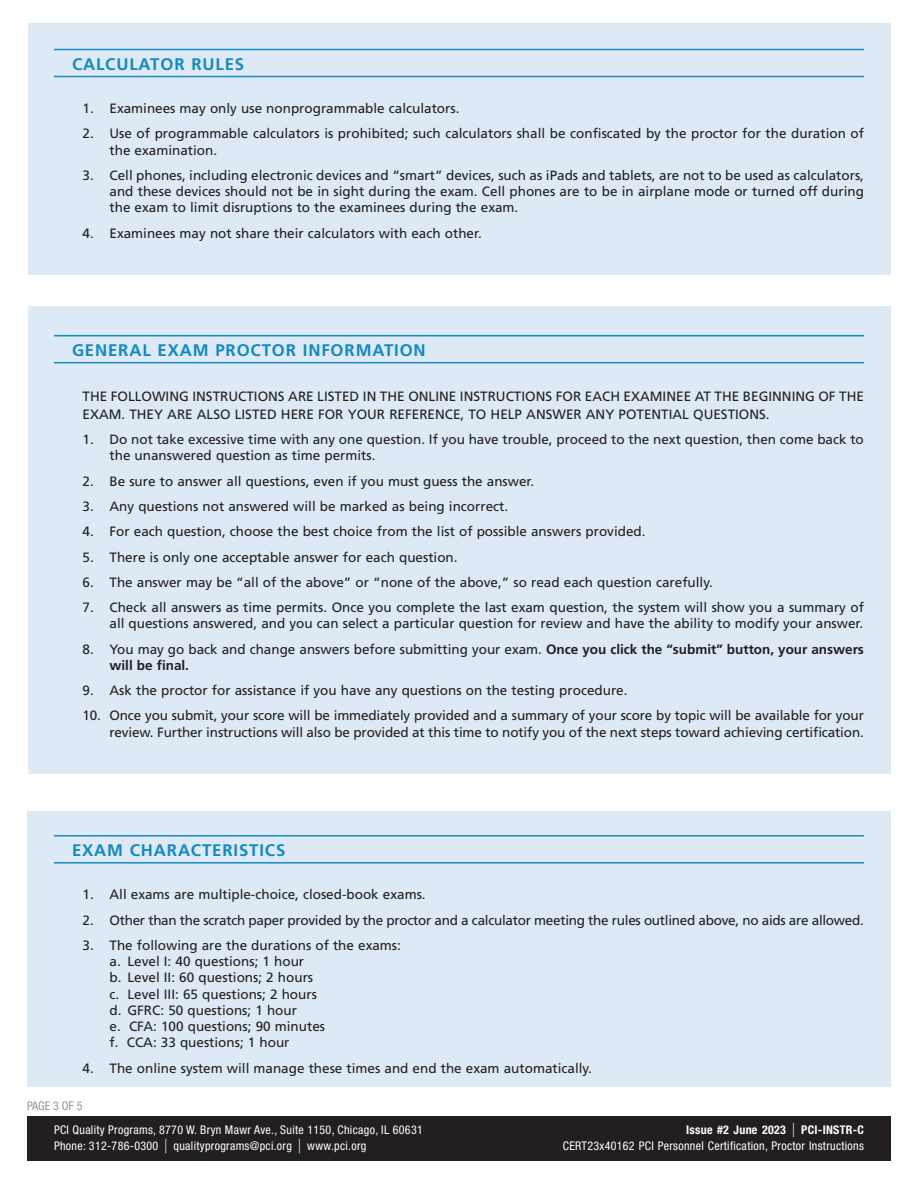
<style>
.page{position:relative;width:918px;height:1188px;background:#fff}
.page>*{position:absolute;margin:0;border:0;box-sizing:border-box;transform-origin:0 0}
.Subhead{font:700 16.8px "Frutiger LT Std";letter-spacing:.05em;color:#148abf}
.Body{font:13.5px/16.2px "Frutiger LT Std";color:#231f20}
.Body-2{font:13.5px "Frutiger LT Std";letter-spacing:-.02em;color:#231f20}
.t1{font:condensed 12px "Helvetica Neue LT Std";letter-spacing:.025em;color:#fff}
.t2{font:700 condensed 12px "Helvetica Neue LT Std";letter-spacing:.025em;color:#fff}
.t3{font:condensed 12px "Helvetica Neue LT Std";color:#939598}
.s1{font-weight:700}
.s2{font-weight:400;font-size:19.5px}
.s3{font-size:19.5px}
</style>
<div class="page">
<div style="left:28px;top:23px;width:863px;height:251px;background:#dde9f4"></div>
<div style="left:28px;top:306px;width:863px;height:468px;background:#dde9f4"></div>
<div style="left:27px;top:811px;width:864px;height:276px;background:#dde9f4"></div>
<hr style="left:54px;top:49px;width:810px;height:1px;background:#148abf">
<hr style="left:54px;top:76px;width:810px;height:1px;background:#148abf">
<hr style="left:54px;top:335px;width:810px;height:1px;background:#148abf">
<hr style="left:54px;top:362px;width:810px;height:1px;background:#148abf">
<hr style="left:54px;top:835px;width:810px;height:2px;background:#148abf">
<hr style="left:54px;top:862px;width:810px;height:2px;background:#148abf">
<div style="left:27px;top:1116px;width:864px;height:45px;background:#231f20"></div>
<p class="Subhead" style="left:72px;top:54px;width:174px">CALCULATOR RULES</p>
<p class="Body" style="left:82px;top:100px;width:378px">1. Examinees may only use nonprogrammable calculators.</p>
<p class="Body" style="left:110px;top:126px;width:756px;text-indent:-27px">2. Use of programmable calculators is prohibited; such calculators shall be confiscated by the proctor for the duration of the examination.</p>
<p class="Body" style="left:110px;top:167px;width:756px;text-align:justify;text-indent:-27px">3. Cell phones, including electronic devices and “smart” devices, such as iPads and tablets, are not to be used as calculators, and these devices should not be in sight during the exam. Cell phones are to be in airplane mode or turned off during the exam to limit disruptions to the examinees during the exam.</p>
<p class="Body" style="left:82px;top:225px;width:401px">4. Examinees may not share their calculators with each other.</p>
<p class="Subhead" style="left:72px;top:340px;width:355px">GENERAL EXAM PROCTOR INFORMATION</p>
<p class="Body" style="left:82px;top:387px;width:783px;line-height:18px">THE FOLLOWING INSTRUCTIONS ARE LISTED IN THE ONLINE INSTRUCTIONS FOR EACH EXAMINEE AT THE BEGINNING OF THE<br>EXAM. THEY ARE ALSO LISTED HERE FOR YOUR REFERENCE, TO HELP ANSWER ANY POTENTIAL QUESTIONS.</p>
<p class="Body" style="left:110px;top:431px;width:756px;text-indent:-27px">1. Do not take excessive time with any one question. If you have trouble, proceed to the next question, then come back to the unanswered question as time permits.</p>
<p class="Body" style="left:82px;top:473px;width:453px">2. Be sure to answer all questions, even if you must guess the answer.</p>
<p class="Body" style="left:82px;top:498px;width:427px">3. Any questions not answered will be marked as being incorrect.</p>
<p class="Body" style="left:82px;top:524px;width:565px">4. For each question, choose the best choice from the list of possible answers provided.</p>
<p class="Body" style="left:82px;top:549px;width:377px">5. There is only one acceptable answer for each question.</p>
<p class="Body" style="left:82px;top:574px;width:632px">6. The answer may be “all of the above” or “none of the above,” so read each question carefully.</p>
<p class="Body" style="left:82px;top:599px;width:783px;text-align:right">7. Check all answers as time permits. Once you complete the last exam question, the system will show you a summary of all questions answered, and you can select a particular question for review and have the ability to modify your answer.</p>
<p class="Body" style="left:110px;top:641px;width:756px;text-indent:-27px">8. You may go back and change answers before submitting your exam. <span class="s1">Once you click the “submit” button, your answers will be final.</span></p>
<p class="Body" style="left:82px;top:682px;width:547px">9. Ask the proctor for assistance if you have any questions on the testing procedure.</p>
<p class="Body" style="left:82px;top:708px;width:783px;text-align:right">10. Once you submit, your score will be immediately provided and a summary of your score by topic will be available for your review. Further instructions will also be provided at this time to notify you of the next steps toward achieving certification.</p>
<p class="Subhead" style="left:72px;top:840px;width:215px">EXAM CHARACTERISTICS</p>
<p class="Body" style="left:82px;top:887px;width:345px">1. All exams are multiple-choice, closed-book exams.</p>
<p class="Body-2" style="left:82px;top:912px;width:783px">2. Other than the scratch paper provided by the proctor and a calculator meeting the rules outlined above, no aids are allowed.</p>
<p class="Body" style="left:82px;top:937px;width:320px">3. The following are the durations of the exams:</p>
<p class="Body" style="left:110px;top:953px;width:196px">a. Level I: 40 questions; 1 hour</p>
<p class="Body" style="left:110px;top:970px;width:205px">b. Level II: 60 questions; 2 hours</p>
<p class="Body" style="left:110px;top:986px;width:209px">c. Level III: 65 questions; 2 hours</p>
<p class="Body" style="left:110px;top:1002px;width:189px">d. GFRC: 50 questions; 1 hour</p>
<p class="Body" style="left:110px;top:1018px;width:217px">e. CFA: 100 questions; 90 minutes</p>
<p class="Body" style="left:110px;top:1035px;width:182px">f. CCA: 33 questions; 1 hour</p>
<p class="Body" style="left:82px;top:1060px;width:511px">4. The online system will manage these times and end the exam automatically.</p>
<p class="t3" style="left:27px;top:1099px;width:57px">PAGE 3 OF 5</p>
<p class="t1" style="left:54px;top:1123px;width:370px">PCI Quality Programs, 8770 W. Bryn Mawr Ave., Suite 1150, Chicago, IL 60631</p>
<p class="t2" style="left:686px;top:1122px;width:179px">Issue #2 June 2023 <span class="s2">|</span> PCI-INSTR-C</p>
<p class="t1" style="left:54px;top:1139px;width:314px">Phone: 312-786-0300 <span class="s3">|</span> qualityprograms@pci.org <span class="s3">|</span> www.pci.org</p>
<p class="t1" style="left:563px;top:1139px;width:303px">CERT23x40162 PCI Personnel Certification, Proctor Instructions</p>
</div>
